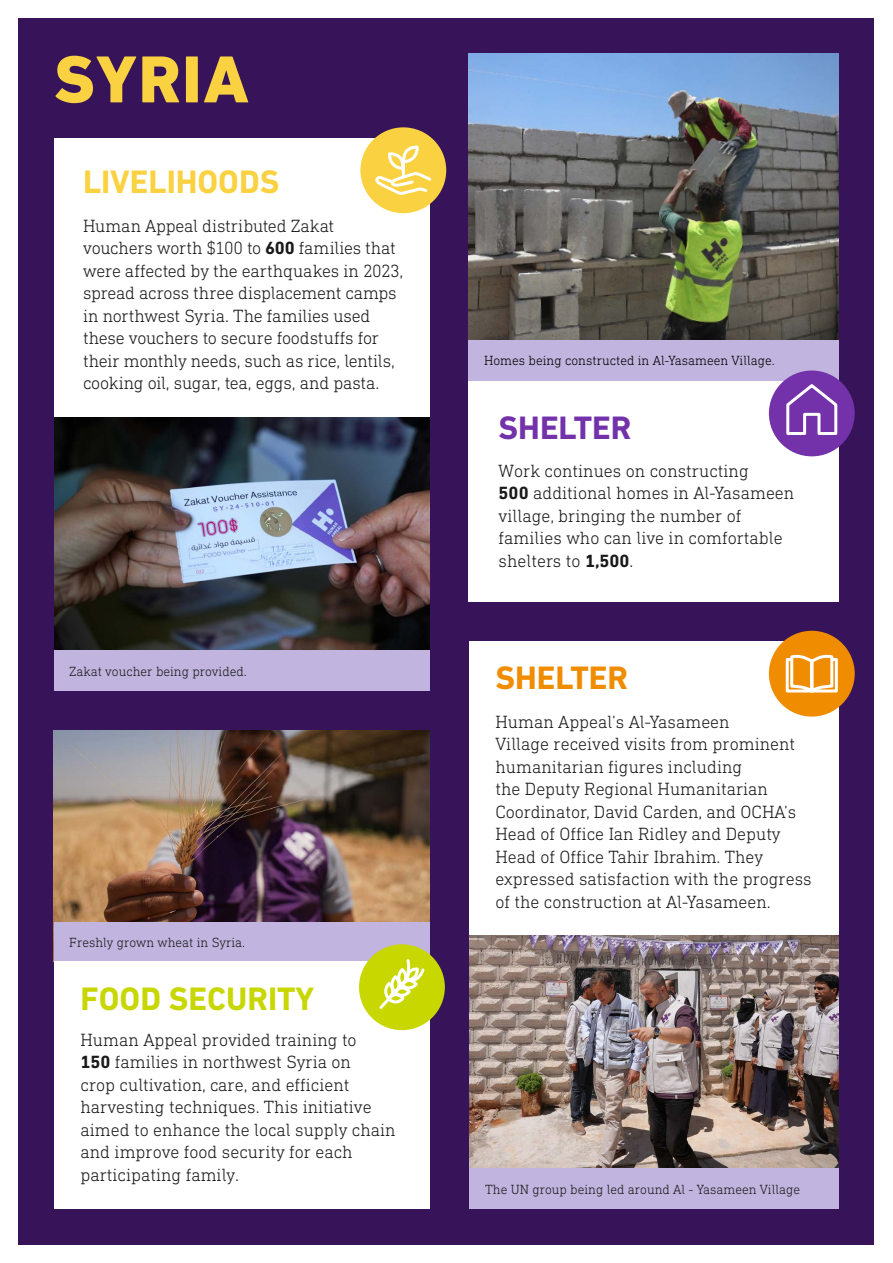
<style>
.page{position:relative;width:893px;height:1263px;background:#fff}
.page>*{position:absolute;margin:0;border:0;box-sizing:border-box;transform-origin:0 0}
.t1{font:800 67.5px "DIN Next LT Pro";letter-spacing:.02em;color:#fad241}
.Heading{font:700 33px "DIN Next LT Pro";color:#c8d700}
.Heading-2{font:700 33px "DIN Next LT Pro";color:#fad241}
.Heading-3{font:700 33px "DIN Next LT Pro";color:#f08c00}
.Heading-4{font:700 33px "DIN Next LT Pro";color:#7332aa}
.BodyCopy{font:300 18px/22.5px "DIN Next Slab Pro";color:#1a1a1a}
.Sub_Heading{font:300 13.5px "DIN Next Slab Pro";color:#1a1a1a}
.Sub_Heading-2{font:300 13.5px "DIN Next Slab Pro";color:#000}
.s1{font-weight:700}
</style>
<div class="page">
<div style="left:19px;top:18px;width:855px;height:1227px;background:#37145a"></div>
<div style="left:469px;top:642px;width:370px;height:293px;background:#fff"></div>
<img style="left:468px;top:53px;width:371px;height:287px">
<img style="left:469px;top:935px;width:370px;height:234px">
<div style="left:469px;top:1169px;width:370px;height:40px;background:#c1b4df"></div>
<img style="left:54px;top:417px;width:375px;height:234px">
<div style="left:54px;top:651px;width:375px;height:40px;background:#c1b4df"></div>
<img style="left:54px;top:731px;width:375px;height:191px">
<div style="left:54px;top:922px;width:375px;height:40px;background:#c1b4df"></div>
<div style="left:468px;top:354px;width:371px;height:248px;background:#fff"></div>
<div style="left:769px;top:631px;width:86px;height:86px;background:#f08c00;border-radius:50%"></div>
<svg style="left:785px;top:654px;width:53px;height:39px"></svg>
<div style="left:468px;top:340px;width:371px;height:40px;background:#c1b4df"></div>
<div style="left:769px;top:370px;width:86px;height:86px;background:#7332aa;border-radius:50%"></div>
<svg style="left:786px;top:384px;width:52px;height:51px"></svg>
<div style="left:54px;top:962px;width:375px;height:247px;background:#fff"></div>
<div style="left:54px;top:138px;width:375px;height:279px;background:#fff"></div>
<div style="left:360px;top:127px;width:86px;height:86px;background:#fad241;border-radius:50%"></div>
<svg style="left:375px;top:145px;width:57px;height:50px"></svg>
<div style="left:359px;top:944px;width:86px;height:86px;background:#c8d700;border-radius:50%"></div>
<svg style="left:379px;top:959px;width:46px;height:50px"></svg>
<p class="t1" style="left:54px;top:40px;width:196px">SYRIA</p>
<p class="Heading-2" style="left:83px;top:162px;width:198px">LIVELIHOODS</p>
<p class="BodyCopy" style="left:83px;top:214px;width:322px">Human Appeal distributed Zakat vouchers worth $100 to <span class="s1">600</span> families that were affected by the earthquakes in 2023, spread across three displacement camps in northwest Syria. The families used these vouchers to secure foodstuffs for their monthly needs, such as rice, lentils, cooking oil, sugar, tea, eggs, and pasta.</p>
<p class="Sub_Heading" style="left:69px;top:663px;width:179px">Zakat voucher being provided.</p>
<p class="Sub_Heading" style="left:69px;top:935px;width:177px">Freshly grown wheat in Syria.</p>
<p class="Heading" style="left:80px;top:979px;width:235px">FOOD SECURITY</p>
<p class="BodyCopy" style="left:80px;top:1028px;width:317px">Human Appeal provided training to<br><span class="s1">150</span> families in northwest Syria on<br>crop cultivation, care, and efficient harvesting techniques. This initiative aimed to enhance the local supply chain and improve food security for each participating family.</p>
<p class="Sub_Heading" style="left:70px;top:1061px;width:209px">Rehabilitation of a damaged house.</p>
<p class="Sub_Heading-2" style="left:484px;top:353px;width:292px">Homes being constructed in Al-Yasameen Village.</p>
<p class="Heading-4" style="left:499px;top:408px;width:134px">SHELTER</p>
<p class="BodyCopy" style="left:499px;top:459px;width:297px">Work continues on constructing<br><span class="s1">500</span> additional homes in Al-Yasameen village, bringing the number of families who can live in comfortable shelters to <span class="s1">1,500</span>.</p>
<p class="Heading-3" style="left:495px;top:659px;width:134px">SHELTER</p>
<p class="BodyCopy" style="left:495px;top:710px;width:318px">Human Appeal’s Al-Yasameen<br>Village received visits from prominent humanitarian figures including<br>the Deputy Regional Humanitarian Coordinator, David Carden, and OCHA’s Head of Office Ian Ridley and Deputy Head of Office Tahir Ibrahim. They expressed satisfaction with the progress of the construction at Al-Yasameen.</p>
<p class="Sub_Heading" style="left:485px;top:1182px;width:316px">The UN group being led around Al - Yasameen Village</p>
</div>
